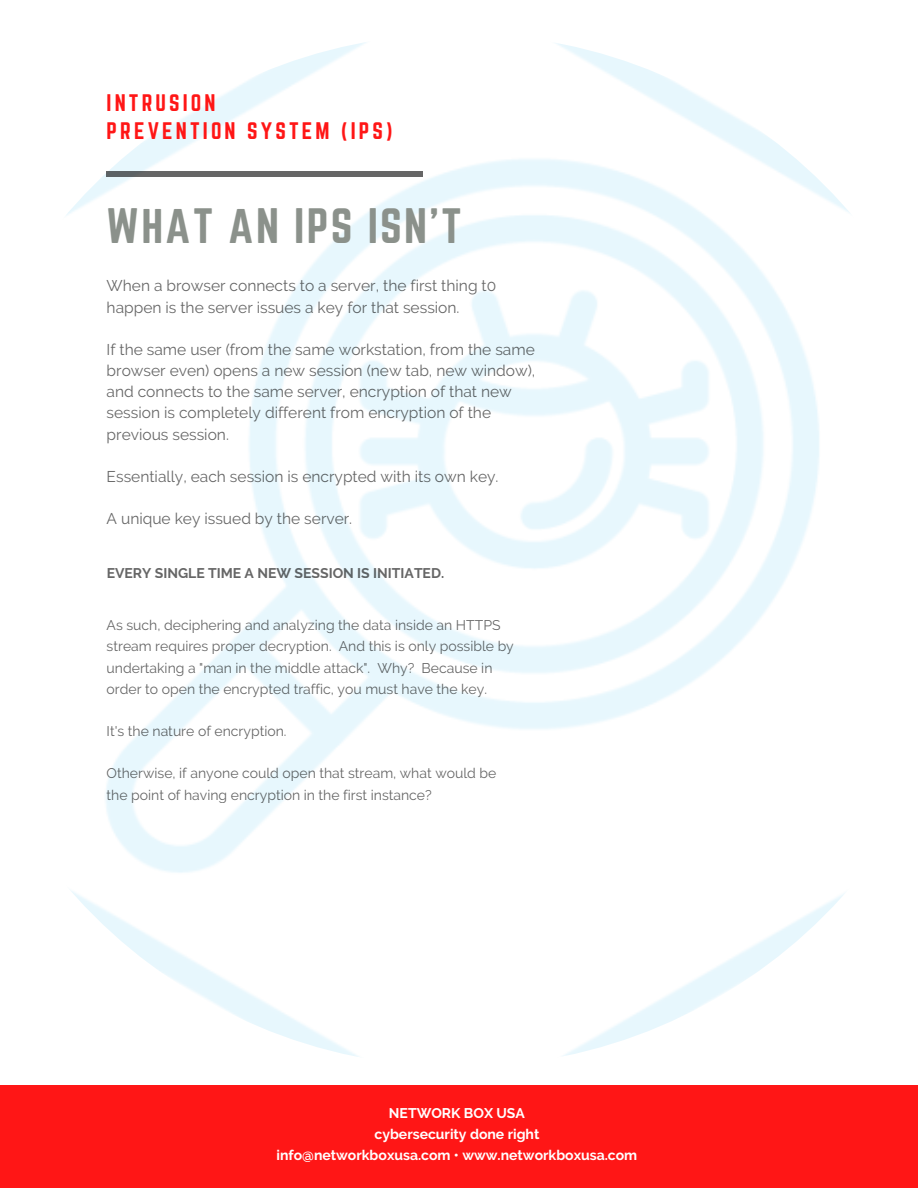
<style>
.page{position:relative;width:918px;height:1188px;background:#fff}
.page>*{position:absolute;margin:0;border:0;box-sizing:border-box;transform-origin:0 0}
.t1{font:43.65px "Norwester";letter-spacing:.05em;color:#8b918b}
.t2{font:21px/28.7px "Norwester";letter-spacing:.15em;color:#ff1616}
.t3{font:15.6px/21.1px "Raleway";color:#000}
.t4{font:13.95px/21.1px "Raleway";color:#000}
.t5{font:700 13.95px/21.1px "Raleway";color:#fff;text-align:center}
.t6{font:700 13.95px "Raleway";color:#000}
</style>
<div class="page">
<img style="left:66px;top:42px;width:784px;height:1015px">
<div style="left:106px;top:171px;width:316px;height:6px;background:#666"></div>
<div style="left:0;top:1086px;width:918px;height:102px;background:#ff1616"></div>
<h2 class="t2" style="left:107px;top:89px;width:287px">INTRUSION<br>PREVENTION SYSTEM (IPS)</h2>
<h1 class="t1" style="left:106px;top:205px;width:357px">WHAT AN IPS ISN'T</h1>
<p class="t3" style="left:107px;top:275px;width:391px">When a browser connects to a server, the first thing t0 happen is the server issues a key for that session.</p>
<p class="t3" style="left:107px;top:339px;width:430px">If the same user (from the same workstation, from the same browser even) opens a new session (new tab, new window), and connects to the same server, encryption of that new session is completely different from encryption of the previous session.</p>
<p class="t3" style="left:107px;top:466px;width:393px">Essentially, each session is encrypted with its own key.</p>
<p class="t3" style="left:107px;top:508px;width:247px">A unique key issued by the server.</p>
<p class="t6" style="left:107px;top:565px;width:339px">EVERY SINGLE TIME A NEW SESSION IS INITIATED.</p>
<p class="t4" style="left:107px;top:615px;width:409px">As such, deciphering and analyzing the data inside an HTTPS stream requires proper decryption. And this is only possible by undertaking a "man in the middle attack". Why? Because in order to open the encrypted traffic, you must have the key.</p>
<p class="t4" style="left:107px;top:721px;width:181px">It's the nature of encryption.</p>
<p class="t4" style="left:107px;top:763px;width:391px">Otherwise, if anyone could open that stream, what would be the point of having encryption in the first instance?</p>
<p class="t5" style="left:277px;top:1103px;width:362px">NETWORK BOX USA<br>cybersecurity done right<br>info@networkboxusa.com • www.networkboxusa.com</p>
</div>
